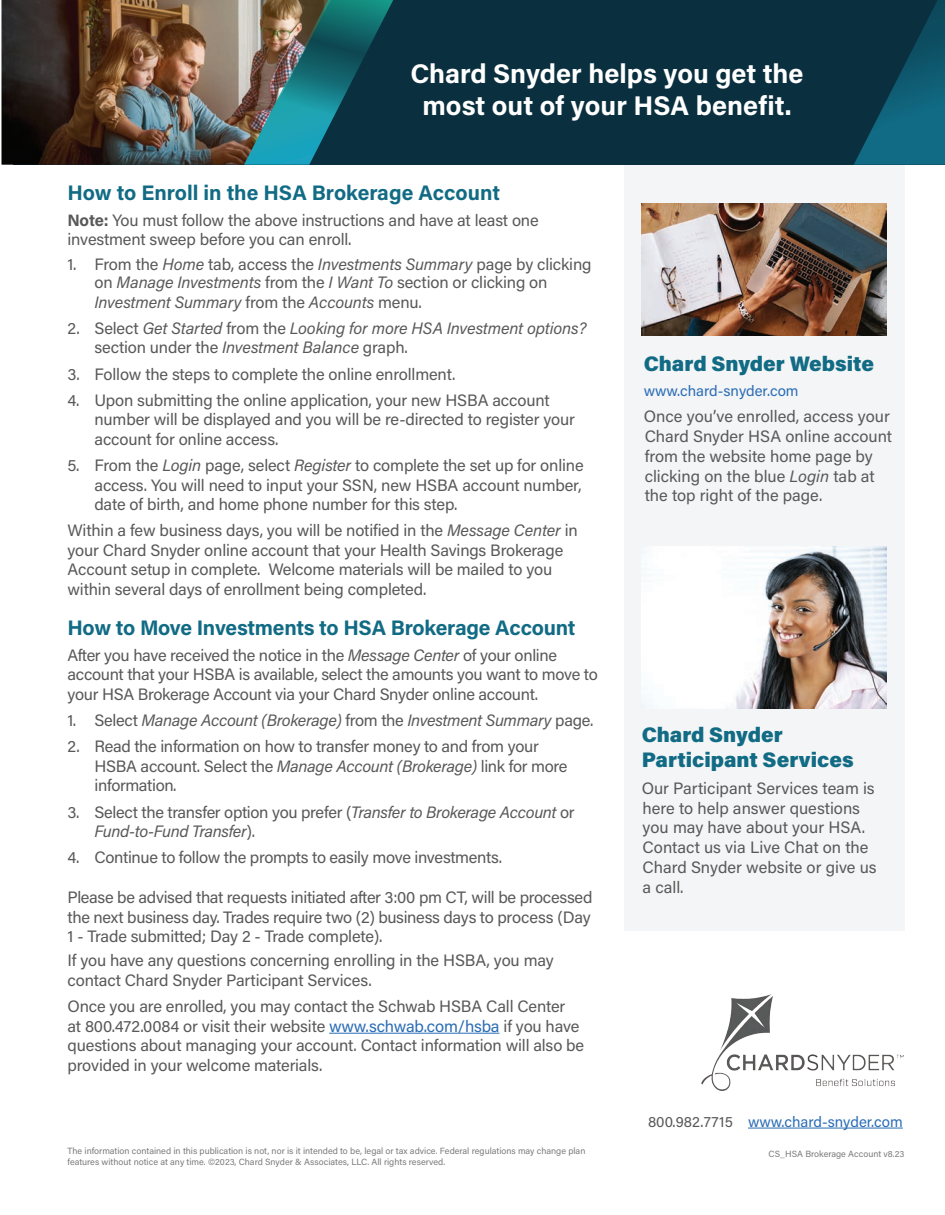
<style>
.page{position:relative;width:945px;height:1215px;background:#fff}
.page>*{position:absolute;margin:0;border:0;box-sizing:border-box;transform-origin:0 0}
.t1{font:700 27px/32.5px "Acumin Pro";color:#fff;text-align:center}
.t2{font:700 21px "Acumin Pro";letter-spacing:-.01em;color:#116b84}
.t3{font:900 21px/25.2px "Acumin Pro";color:#116b84}
.t4{font:16.5px/19.5px "Acumin Pro";letter-spacing:-.01em;color:#595959}
.t5{font:italic 16.5px/19.5px "Acumin Pro";letter-spacing:-.015em;color:#595959}
.t6{font:15px "Acumin Pro";color:#2b6db6}
.t7{font:9px/10.5px "Acumin Pro";color:#7b7b7a}
.s1{font-weight:700}
.s2{font-style:italic}
.s3{font-style:normal}
.s4{color:#2b6db6}
.s5{color:#595959}
</style>
<div class="page">
<div style="left:624px;top:149px;width:281px;height:782px;background:#f4f5f6"></div>
<div style="left:14px;top:0;width:931px;height:165px;background:#0a303f"></div>
<img style="left:2px;top:0;width:242px;height:165px">
<img style="left:642px;top:203px;width:245px;height:132px">
<img style="left:642px;top:546px;width:245px;height:163px">
<hr style="left:329px;top:1033px;width:170px;height:1px;background:#2b6db6">
<hr style="left:748px;top:1128px;width:155px;height:1px;background:#2b6db6">
<svg style="left:854px;top:0;width:91px;height:165px"></svg>
<img style="left:244px;top:0;width:149px;height:165px">
<img style="left:701px;top:995px;width:203px;height:96px">
<h1 class="t1" style="left:410px;top:56px;width:395px">Chard Snyder helps you get the most out of your HSA benefit.</h1>
<p class="t2" style="left:68px;top:177px;width:434px">How to Enroll in the HSA Brokerage Account</p>
<p class="t4" style="left:68px;top:210px;width:473px"><span class="s1">Note:</span> You must follow the above instructions and have at least one investment sweep before you can enroll.</p>
<p class="t4" style="left:94px;top:255px;width:499px;line-height:18px;text-indent:-27px">1. From the <span class="s2">Home</span> tab, access the <span class="s2">Investments Summary</span> page by clicking on <span class="s2">Manage Investments</span> from the <span class="s2">I Want To</span> section or clicking on</p>
<p class="t5" style="left:94px;top:291px;width:329px">Investment Summary <span class="s3">from the</span> Accounts <span class="s3">menu.</span></p>
<p class="t5" style="left:94px;top:318px;width:493px;text-indent:-27px"><span class="s3">2. Select</span> Get Started <span class="s3">from the</span> Looking for more HSA Investment options? <span class="s3">section under the</span> Investment Balance <span class="s3">graph.</span></p>
<p class="t4" style="left:67px;top:363px;width:389px">3. Follow the steps to complete the online enrollment.</p>
<p class="t4" style="left:94px;top:390px;width:482px;text-indent:-27px">4. Upon submitting the online application, your new HSBA account number will be displayed and you will be re-directed to register your account for online access.</p>
<p class="t4" style="left:94px;top:455px;width:491px;text-indent:-27px">5. From the <span class="s2">Login</span> page, select <span class="s2">Register</span> to complete the set up for online access. You will need to input your SSN, new HSBA account number, date of birth, and home phone number for this step.</p>
<p class="t4" style="left:68px;top:520px;width:512px">Within a few business days, you will be notified in the <span class="s2">Message Center</span> in your Chard Snyder online account that your Health Savings Brokerage Account setup in complete. Welcome materials will be mailed to you within several days of enrollment being completed.</p>
<p class="t2" style="left:68px;top:612px;width:510px">How to Move Investments to HSA Brokerage Account</p>
<p class="t4" style="left:68px;top:645px;width:532px">After you have received the notice in the <span class="s2">Message Center</span> of your online account that your HSBA is available, select the amounts you want to move to your HSA Brokerage Account via your Chard Snyder online account.</p>
<p class="t5" style="left:68px;top:710px;width:528px"><span class="s3">1. Select</span> Manage Account (Brokerage) <span class="s3">from the</span> Investment Summary <span class="s3">page.</span></p>
<p class="t4" style="left:94px;top:736px;width:474px;text-indent:-27px">2. Read the information on how to transfer money to and from your<br>HSBA account. Select the <span class="s2">Manage Account (Brokerage)</span> link for more information.</p>
<p class="t5" style="left:94px;top:801px;width:482px;text-indent:-27px"><span class="s3">3. Select the transfer option you prefer (</span>Transfer to Brokerage Account <span class="s3">or<br></span>Fund-to-Fund Transfer<span class="s3">).</span></p>
<p class="t4" style="left:68px;top:847px;width:436px">4. Continue to follow the prompts to easily move investments.</p>
<p class="t4" style="left:68px;top:887px;width:526px;text-align:justify">Please be advised that requests initiated after 3:00 pm CT, will be processed the next business day. Trades require two (2) business days to process (Day 1 - Trade submitted; Day 2 - Trade complete).</p>
<p class="t4" style="left:68px;top:950px;width:488px">If you have any questions concerning enrolling in the HSBA, you may contact Chard Snyder Participant Services.</p>
<p class="t4" style="left:68px;top:996px;width:518px">Once you are enrolled, you may contact the Schwab HSBA Call Center<br>at 800.472.0084 or visit their website <span class="s4">www.schwab.com/hsba</span> if you have questions about managing your account. Contact information will also be provided in your welcome materials.</p>
<p class="t7" style="left:68px;top:1145px;width:519px">The information contained in this publication is not, nor is it intended to be, legal or tax advice. Federal regulations may change plan features without notice at any time. ©2023, Chard Snyder &amp; Associates, LLC. All rights reserved.</p>
<p class="t3" style="left:644px;top:350px;width:232px">Chard Snyder Website</p>
<p class="t6" style="left:644px;top:380px;width:156px">www.chard-snyder.com</p>
<p class="t4" style="left:644px;top:406px;width:250px">Once you’ve enrolled, access your<br>Chard Snyder HSA online account from the website home page by clicking on the blue <span class="s2">Login</span> tab at the top right of the page.</p>
<p class="t3" style="left:642px;top:721px;width:214px">Chard Snyder<br>Participant Services</p>
<p class="t4" style="left:642px;top:777px;width:236px">Our Participant Services team is here to help answer questions you may have about your HSA.<br>Contact us via Live Chat on the<br>Chard Snyder website or give us a call.</p>
<p class="t6" style="left:648px;top:1111px;width:256px"><span class="s5">800.982.7715</span> www.chard-snyder.com</p>
<p class="t7" style="left:769px;top:1148px;width:137px">CS_HSA Brokerage Account v8.23</p>
</div>
